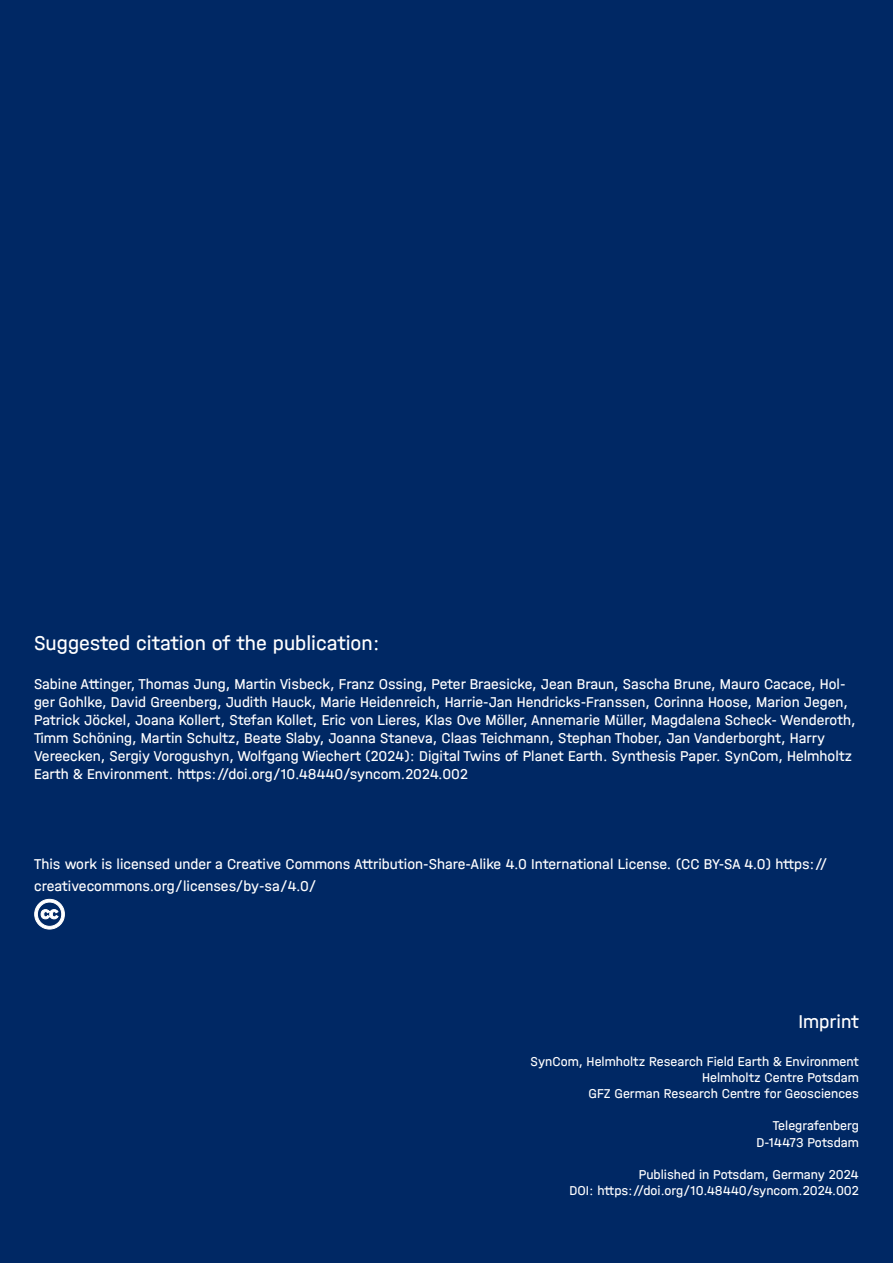
<style>
.page{position:relative;width:893px;height:1263px;background:#002864}
.page>*{position:absolute;margin:0;border:0;box-sizing:border-box;transform-origin:0 0}
.t1{font:21px "Helmholtz Halvar Mittel";color:#fff}
.t2{font:19.5px "Helmholtz Halvar Mittel";color:#fff}
.t3{font:15px/18px "Helmholtz Halvar Mittel";color:#fff}
.t4{font:13.5px/16.2px "Helmholtz Halvar Mittel";color:#fff;text-align:right}
</style>
<div class="page">
<svg style="left:35px;top:899px;width:29px;height:30px"></svg>
<h1 class="t1" style="left:34px;top:630px;width:347px">Suggested citation of the publication:</h1>
<p class="t3" style="left:34px;top:675px;width:823px">Sabine Attinger, Thomas Jung, Martin Visbeck, Franz Ossing, Peter Braesicke, Jean Braun, Sascha Brune, Mauro Cacace, Hol&shy;ger Gohlke, David Greenberg, Judith Hauck, Marie Heidenreich, Harrie-Jan Hendricks-Franssen, Corinna Hoose, Marion Jegen, Patrick Jöckel, Joana Kollert, Stefan Kollet, Eric von Lieres, Klas Ove Möller, Annemarie Müller, Magdalena Scheck- Wenderoth, Timm Schöning, Martin Schultz, Beate Slaby, Joanna Staneva, Claas Teichmann, Stephan Thober, Jan Vanderborght, Harry Vereecken, Sergiy Vorogushyn, Wolfgang Wiechert (2024): Digital Twins of Planet Earth. Synthesis Paper. SynCom, Helmholtz Earth &amp; Environment. https://doi.org/10.48440/syncom.2024.002</p>
<p class="t3" style="left:34px;top:853px;width:795px;line-height:21.6px">This work is licensed under a Creative Commons Attribution-Share-Alike 4.0 International License. (CC BY-SA 4.0) https:// creativecommons.org/licenses/by-sa/4.0/</p>
<h2 class="t2" style="left:798px;top:1010px;width:62px">Imprint</h2>
<p class="t4" style="left:531px;top:1053px;width:330px">SynCom, Helmholtz Research Field Earth &amp; Environment<br>Helmholtz Centre Potsdam<br>GFZ German Research Centre for Geosciences</p>
<p class="t4" style="left:756px;top:1117px;width:104px">Telegrafenberg<br>D-14473 Potsdam</p>
<p class="t4" style="left:569px;top:1166px;width:291px">Published in Potsdam, Germany 2024<br>DOI: https://doi.org/10.48440/syncom.2024.002</p>
</div>
